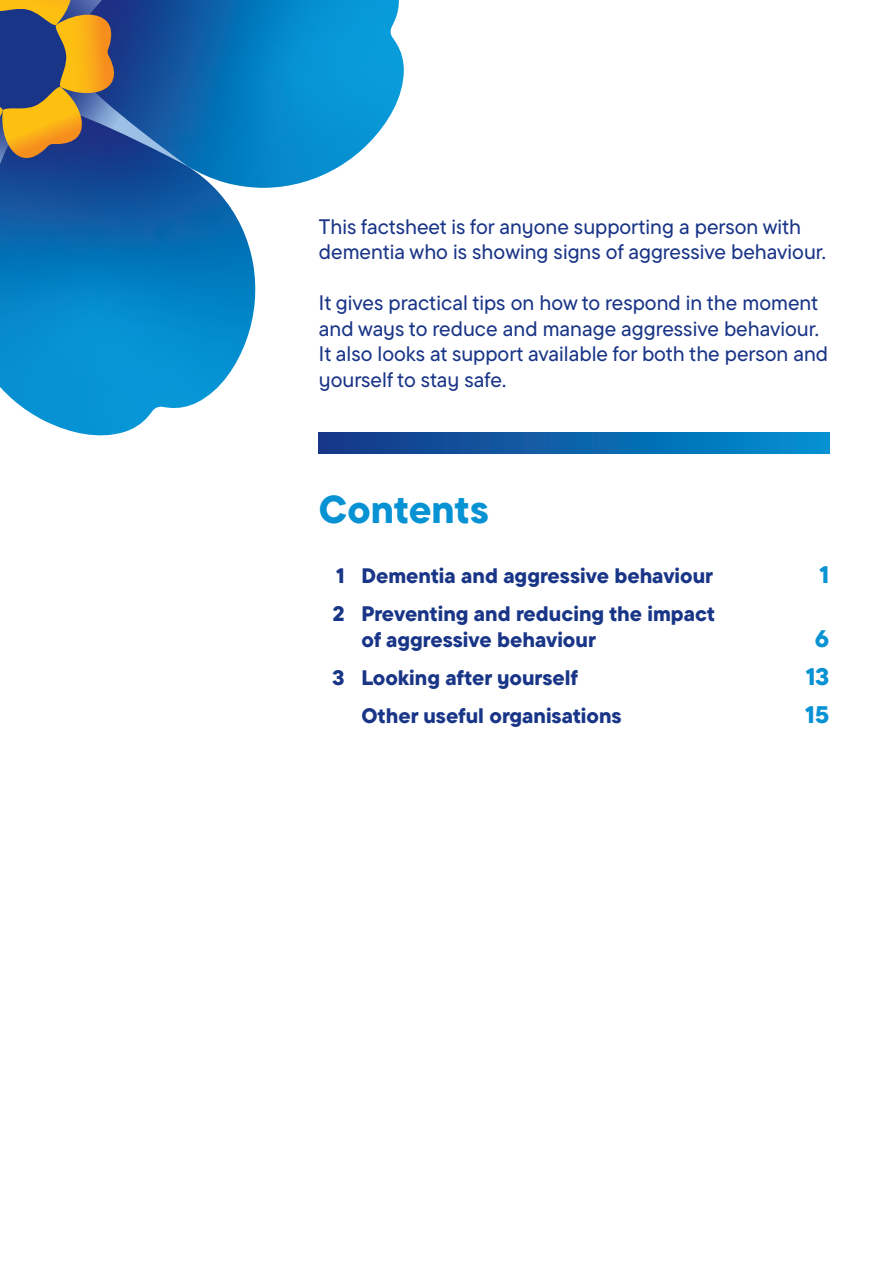
<style>
.page{position:relative;width:893px;height:1263px;background:#fff}
.page>*{position:absolute;margin:0;border:0;box-sizing:border-box;transform-origin:0 0}
.t1{font:800 39px "ASTT Commons";color:#0692d3}
.t2{font:800 24px "ASTT Commons";color:#0692d3}
.t3{font:500 21px/25.5px "ASTT Commons";color:#193587}
.t4{font:800 21px/25.5px "ASTT Commons";color:#193587}
</style>
<div class="page">
<svg style="left:188px;top:0;width:216px;height:188px;background:#289bd3"></svg>
<svg style="left:0;top:59px;width:256px;height:377px;background:#238bc7"></svg>
<svg style="left:0;top:0;width:188px;height:186px;background:#516076"></svg>
<div style="left:319px;top:433px;width:510px;height:21px;background:linear-gradient(to right,#173686,#0090d0)"></div>
<p class="t3" style="left:319px;top:215px;width:509px">This factsheet is for anyone supporting a person with dementia who is showing signs of aggressive behaviour.</p>
<p class="t3" style="left:319px;top:291px;width:511px">It gives practical tips on how to respond in the moment and ways to reduce and manage aggressive behaviour.<br>It also looks at support available for both the person and yourself to stay safe.</p>
<p class="t1" style="left:319px;top:490px;width:171px">Contents</p>
<p class="t4" style="left:336px;top:564px;width:379px">1 Dementia and aggressive behaviour</p>
<p class="t2" style="left:820px;top:563px;width:11px">1</p>
<p class="t4" style="left:361px;top:602px;width:355px;text-indent:-29px">2 Preventing and reducing the impact of aggressive behaviour</p>
<p class="t2" style="left:815px;top:627px;width:16px">6</p>
<p class="t4" style="left:332px;top:666px;width:247px">3 Looking after yourself</p>
<p class="t2" style="left:806px;top:665px;width:25px">13</p>
<p class="t4" style="left:361px;top:704px;width:262px">Other useful organisations</p>
<p class="t2" style="left:805px;top:703px;width:25px">15</p>
</div>
